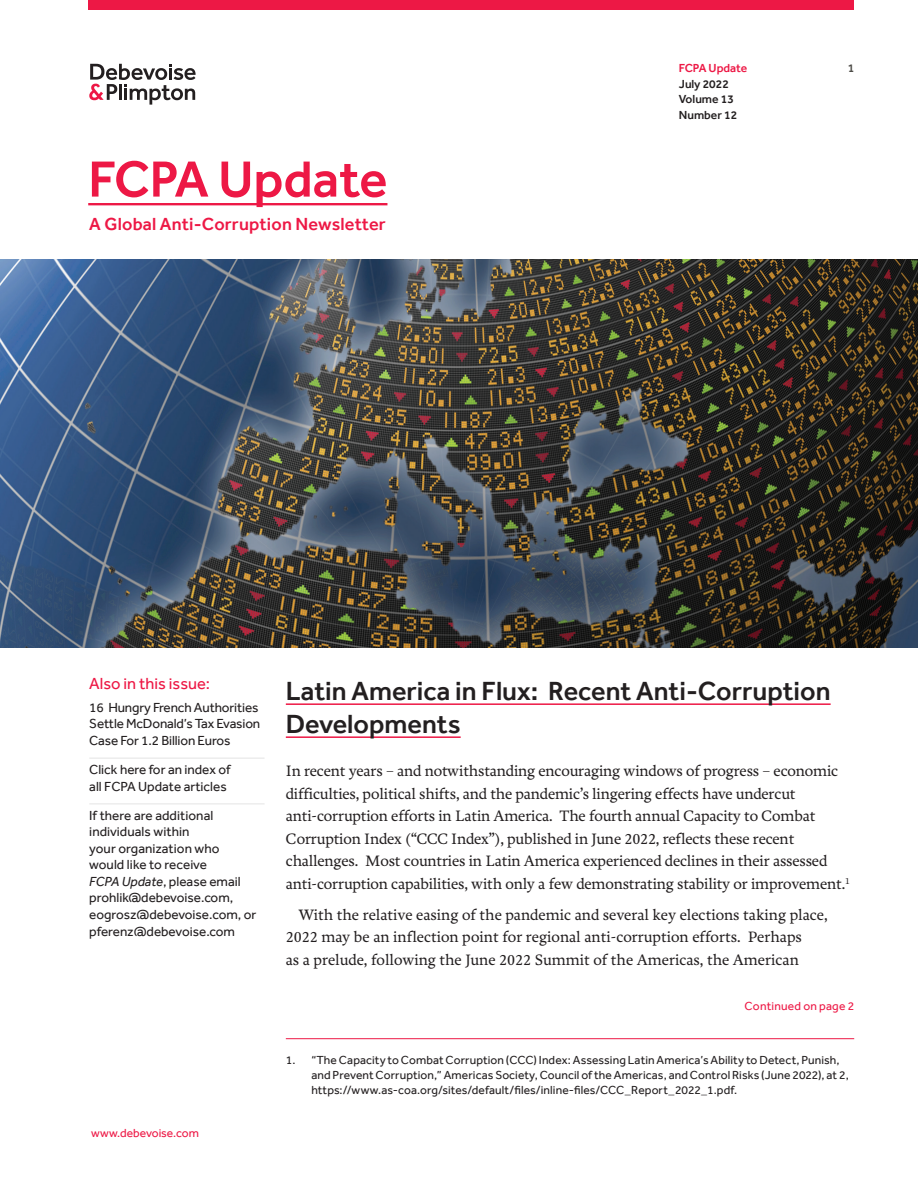
<style>
.page{position:relative;width:918px;height:1188px;background:#fff}
.page>*{position:absolute;margin:0;border:0;box-sizing:border-box;transform-origin:0 0}
.t1{font:500 52.5px "Effra";color:#ed1845}
.t2{font:500 27px/33px "Effra";color:#231f20}
.t3{font:500 18px "Effra";letter-spacing:.01em;color:#ed1845}
.t4{font:16.5px "Effra";color:#ed1845}
.t5{font:500 15.75px/22.5px "Freya";letter-spacing:-.01em;color:#231f20}
.t6{font:13.5px/16.5px "Effra";color:#231f20}
.t7{font:12px/15px "Effra";letter-spacing:.01em;color:#231f20}
.t8{font:500 12px/15.8px "Effra";color:#231f20}
.t9{font:12px "Effra";letter-spacing:-.005em;color:#ed1845}
.t10{font:12px "Effra";letter-spacing:.015em;color:#ed1845}
.t11{font:500 12px "Effra";color:#ed1845}
.t12{font:500 12px "Effra";color:#4c4b46}
.s1{font-style:italic}
</style>
<div class="page">
<svg style="left:89px;top:64px;width:107px;height:41px"></svg>
<div style="left:88px;top:0;width:766px;height:10px;background:#ed1845"></div>
<img style="left:0;top:259px;width:918px;height:388px">
<hr style="left:88px;top:203px;width:299px;height:2px;background:#ed1845">
<hr style="left:286px;top:703px;width:545px;height:2px;background:#ed1845">
<hr style="left:286px;top:736px;width:175px;height:2px;background:#ed1845">
<hr style="left:89px;top:758px;width:176px;height:1px;background:#e4e4e4">
<hr style="left:89px;top:804px;width:176px;height:1px;background:#e4e4e4">
<hr style="left:286px;top:1038px;width:568px;height:1px;background:#ed1845">
<h1 class="t1" style="left:88px;top:148px;width:301px">FCPA Update</h1>
<p class="t3" style="left:89px;top:213px;width:298px">A Global Anti‑Corruption Newsletter</p>
<p class="t11" style="left:679px;top:61px;width:70px">FCPA Update</p>
<p class="t12" style="left:848px;top:61px;width:8px">1</p>
<p class="t8" style="left:679px;top:76px;width:60px">July 2022<br>Volume 13<br>Number 12</p>
<p class="t4" style="left:89px;top:674px;width:122px">Also in this issue:</p>
<p class="t6" style="left:89px;top:699px;width:173px">16 Hungry French Authorities<br>Settle McDonald’s Tax Evasion<br>Case For 1.2 Billion Euros</p>
<p class="t6" style="left:89px;top:761px;width:143px">Click here for an index of all FCPA Update articles</p>
<p class="t6" style="left:89px;top:807px;width:169px">If there are additional individuals within<br>your organization who would like to receive<br><span class="s1">FCPA Update</span>, please email prohlik@debevoise.com, eogrosz@debevoise.com, or pferenz@debevoise.com</p>
<p class="t9" style="left:91px;top:1126px;width:109px">www.debevoise.com</p>
<h2 class="t2" style="left:286px;top:674px;width:546px">Latin America in Flux: Recent Anti-Corruption<br>Developments</h2>
<p class="t5" style="left:286px;top:761px;width:565px">In recent years – and notwithstanding encouraging windows of progress – economic difficulties, political shifts, and the pandemic’s lingering effects have undercut anti-corruption efforts in Latin America. The fourth annual Capacity to Combat Corruption Index (“CCC Index”), published in June 2022, reflects these recent challenges. Most countries in Latin America experienced declines in their assessed anti-corruption capabilities, with only a few demonstrating stability or improvement.<sup>1</sup></p>
<p class="t5" style="left:286px;top:904px;width:543px;text-indent:13px">With the relative easing of the pandemic and several key elections taking place,<br>2022 may be an inflection point for regional anti-corruption efforts. Perhaps<br>as a prelude, following the June 2022 Summit of the Americas, the American</p>
<p class="t10" style="left:745px;top:999px;width:111px">Continued on page 2</p>
<p class="t7" style="left:311px;top:1053px;width:539px;text-indent:-26px">1. “The Capacity to Combat Corruption (CCC) Index: Assessing Latin America’s Ability to Detect, Punish, and Prevent Corruption,” Americas Society, Council of the Americas, and Control Risks (June 2022), at 2, https://www.as-coa.org/sites/default/files/inline-files/CCC_Report_2022_1.pdf.</p>
</div>
